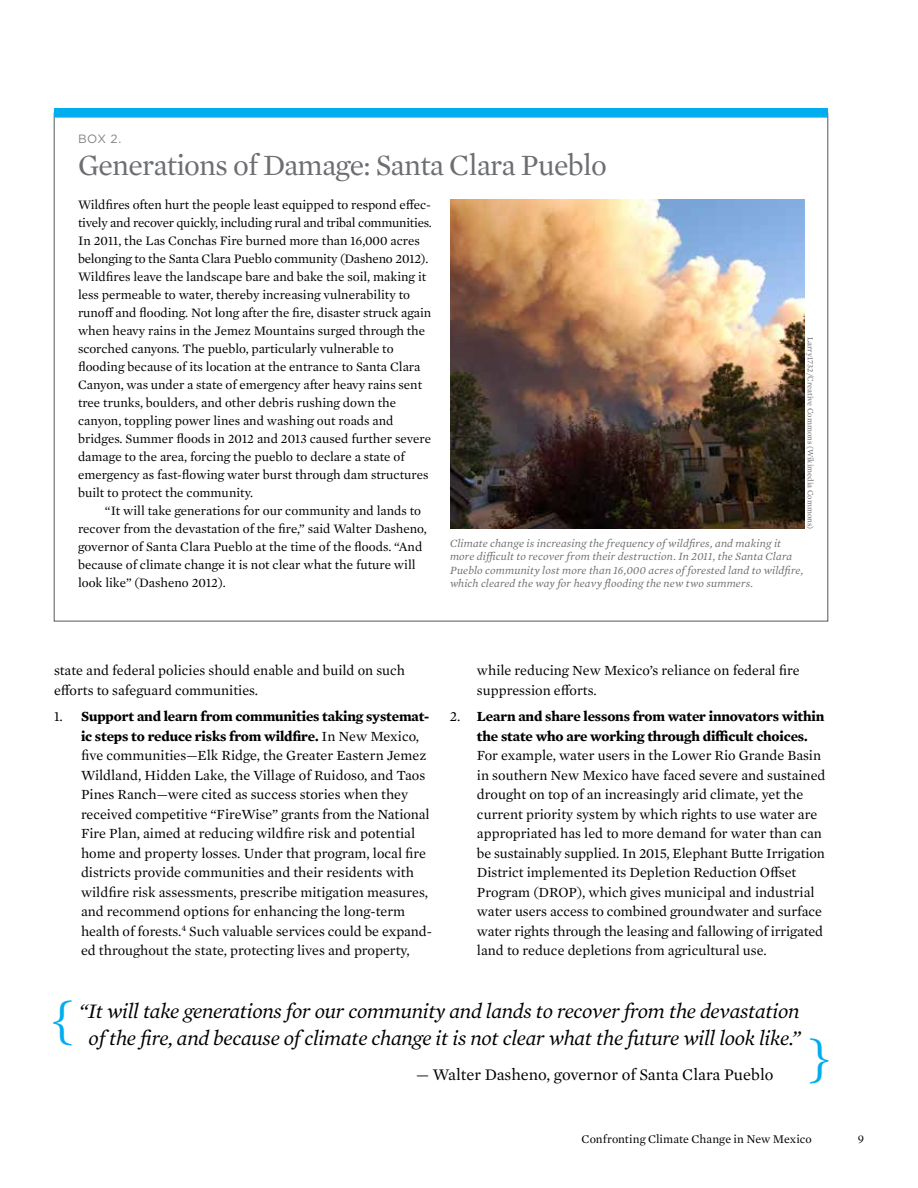
<style>
.page{position:relative;width:918px;height:1188px;background:#fff}
.page>*{position:absolute;margin:0;border:0;box-sizing:border-box;transform-origin:0 0}
.t1{font:49.5px "Mercury Text G1";color:#00aeef}
.t2{font:30px "Mercury Text G1";letter-spacing:-.025em;color:#6d6e71}
.t3{font:italic 21px/27px "Mercury Text G1";letter-spacing:-.015em;color:#000;text-align:center}
.t4{font:16.5px "Mercury Text G1";letter-spacing:-.005em;color:#000}
.t5{font:14.25px/19.5px "Mercury Text G1";color:#000}
.t6{font:700 14.25px/19.5px "Mercury Text G1";letter-spacing:-.01em;color:#000}
.t7{font:13.2px/18px "Mercury Text G1";color:#000}
.t8{font:12px "Mercury Text G1";color:#000}
.t9{font:12px "Gotham";color:#808285}
.t10{font:italic 11.25px/13.5px "Mercury Text G1";letter-spacing:.01em;color:#6d6e71}
.t11{font:8.25px "Mercury Text G1";color:#6d6e71}
.s1{font-weight:700}
.s2{font-weight:400}
</style>
<div class="page">
<div style="left:54px;top:113px;width:774px;height:508px;background:#fff;border:1px solid #58595b"></div>
<div style="left:54px;top:108px;width:774px;height:10px;background:#00aeef;border:2px solid #00aeef"></div>
<img style="left:450px;top:200px;width:354px;height:329px">
<p class="t9" style="left:78px;top:131px;width:45px">BOX 2.</p>
<h2 class="t2" style="left:78px;top:143px;width:530px">Generations of Damage: Santa Clara Pueblo</h2>
<p class="t7" style="left:78px;top:195px;width:355px">Wildfires often hurt the people least equipped to respond effec&shy;tively and recover quickly, including rural and tribal communities.<br>In 2011, the Las Conchas Fire burned more than 16,000 acres belonging to the Santa Clara Pueblo community (Dasheno 2012).<br>Wildfires leave the landscape bare and bake the soil, making it less permeable to water, thereby increasing vulnerability to runoff and flooding. Not long after the fire, disaster struck again when heavy rains in the Jemez Mountains surged through the scorched canyons. The pueblo, particularly vulnerable to flooding because of its location at the entrance to Santa Clara Canyon, was under a state of emergency after heavy rains sent tree trunks, boulders, and other debris rushing down the canyon, toppling power lines and washing out roads and bridges. Summer floods in 2012 and 2013 caused further severe damage to the area, forcing the pueblo to declare a state of emergency as fast-flowing water burst through dam structures built to protect the community.</p>
<p class="t7" style="left:78px;top:501px;width:350px;text-indent:27px">“It will take generations for our community and lands to recover from the devastation of the fire,” said Walter Dasheno, governor of Santa Clara Pueblo at the time of the floods. “And because of climate change it is not clear what the future will look like” (Dasheno 2012).</p>
<p class="t11" style="left:816px;top:337px;width:194px;rotate:90deg">Larry1732/Creative Commons (Wikimedia Commons)</p>
<p class="t10" style="left:450px;top:536px;width:355px">Climate change is increasing the frequency of wildfires, and making it more difficult to recover from their destruction. In 2011, the Santa Clara Pueblo community lost more than 16,000 acres of forested land to wildfire, which cleared the way for heavy flooding the new two summers.</p>
<p class="t5" style="left:54px;top:660px;width:353px">state and federal policies should enable and build on such efforts to safeguard communities.</p>
<p class="t5" style="left:81px;top:706px;width:353px;text-indent:-27px">1. <span class="s1">Support and learn from communities taking systemat&shy;ic steps to reduce risks from wildfire.</span> In New Mexico, five communities—Elk Ridge, the Greater Eastern Jemez Wildland, Hidden Lake, the Village of Ruidoso, and Taos Pines Ranch—were cited as success stories when they received competitive “FireWise” grants from the National Fire Plan, aimed at reducing wildfire risk and potential home and property losses. Under that program, local fire districts provide communities and their residents with wildfire risk assessments, prescribe mitigation measures, and recommend options for enhancing the long-term health of forests.<sup>4</sup> Such valuable services could be expand&shy;ed throughout the state, protecting lives and property,</p>
<p class="t5" style="left:477px;top:660px;width:324px">while reducing New Mexico’s reliance on federal fire suppression efforts.</p>
<p class="t6" style="left:477px;top:706px;width:349px;text-indent:-27px"><span class="s2">2.</span> Learn and share lessons from water innovators within the state who are working through difficult choices.</p>
<p class="t5" style="left:477px;top:745px;width:350px">For example, water users in the Lower Rio Grande Basin in southern New Mexico have faced severe and sustained drought on top of an increasingly arid climate, yet the current priority system by which rights to use water are appropriated has led to more demand for water than can be sustainably supplied. In 2015, Elephant Butte Irrigation District implemented its Depletion Reduction Offset Program (DROP), which gives municipal and industrial water users access to combined groundwater and surface water rights through the leasing and fallowing of irrigated land to reduce depletions from agricultural use.</p>
<h1 class="t1" style="left:52px;top:985px;width:21px">{</h1>
<h3 class="t3" style="left:79px;top:996px;width:723px">“It will take generations for our community and lands to recover from the devastation of the fire, and because of climate change it is not clear what the future will look like.”</h3>
<p class="t4" style="left:416px;top:1062px;width:359px">— Walter Dasheno, governor of Santa Clara Pueblo</p>
<h1 class="t1" style="left:811px;top:1023px;width:21px">}</h1>
<p class="t8" style="left:582px;top:1130px;width:232px">Confronting Climate Change in New Mexico</p>
<p class="t8" style="left:858px;top:1130px;width:8px">9</p>
</div>
